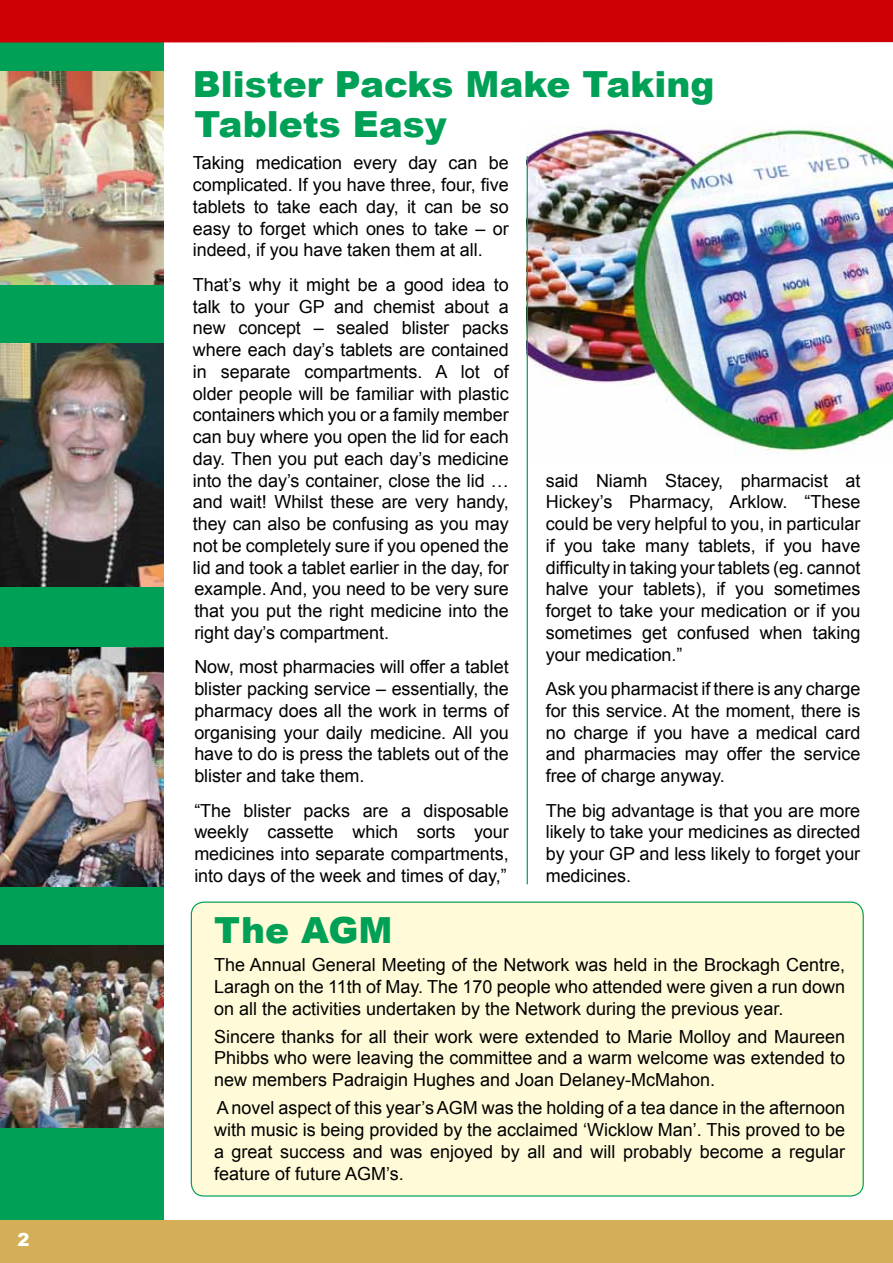
<style>
.page{position:relative;width:893px;height:1263px;background:#fff}
.page>*{position:absolute;margin:0;border:0;box-sizing:border-box;transform-origin:0 0}
.t1{font:900 36px/39.6px "Arial";color:#00a057}
.t2{font:18px/21.8px "Arial";letter-spacing:-.005em;color:#000;text-align:justify}
.t3{font:900 18px "Arial";color:#fff}
</style>
<div class="page">
<div style="left:0;top:43px;width:163px;height:1190px;background:#00a057"></div>
<div style="left:0;top:0;width:893px;height:43px;background:#ce0006"></div>
<div style="left:0;top:1220px;width:893px;height:43px;background:#d5af58"></div>
<div style="left:191px;top:902px;width:672px;height:294px;background:#fffbd8;border-radius:13px"></div>
<img style="left:0;top:344px;width:163px;height:242px">
<img style="left:527px;top:126px;width:366px;height:328px">
<hr style="left:527px;top:156px;width:1px;height:728px;background:#00a057">
<img style="left:0;top:647px;width:163px;height:240px">
<img style="left:0;top:946px;width:163px;height:181px">
<img style="left:0;top:72px;width:163px;height:212px">
<p class="t3" style="left:17px;top:1230px;width:14px">2</p>
<h1 class="t1" style="left:193px;top:65px;width:523px">Blister Packs Make Taking<br>Tablets Easy</h1>
<p class="t2" style="left:193px;top:152px;width:317px">Taking medication every day can be complicated. If you have three, four, five tablets to take each day, it can be so easy to forget which ones to take – or indeed, if you have taken them at all.</p>
<p class="t2" style="left:193px;top:274px;width:317px">That’s why it might be a good idea to talk to your GP and chemist about a new concept – sealed blister packs where each day’s tablets are contained in separate compartments. A lot of older people will be familiar with plastic containers which you or a family member can buy where you open the lid for each day. Then you put each day’s medicine into the day’s container, close the lid … and wait! Whilst these are very handy, they can also be confusing as you may not be completely sure if you opened the lid and took a tablet earlier in the day, for example. And, you need to be very sure that you put the right medicine into the right day’s compartment.</p>
<p class="t2" style="left:194px;top:656px;width:316px">Now, most pharmacies will offer a tablet blister packing service – essentially, the pharmacy does all the work in terms of organising your daily medicine. All you have to do is press the tablets out of the blister and take them.</p>
<p class="t2" style="left:194px;top:799px;width:316px">“The blister packs are a disposable weekly cassette which sorts your medicines into separate compartments, into days of the week and times of day,”</p>
<p class="t2" style="left:546px;top:470px;width:316px">said Niamh Stacey, pharmacist at Hickey’s Pharmacy, Arklow. “These could be very helpful to you, in particular if you take many tablets, if you have difficulty in taking your tablets (eg. cannot halve your tablets), if you sometimes forget to take your medication or if you sometimes get confused when taking your medication.”</p>
<p class="t2" style="left:546px;top:678px;width:316px">Ask you pharmacist if there is any charge for this service. At the moment, there is no charge if you have a medical card and pharmacies may offer the service free of charge anyway.</p>
<p class="t2" style="left:546px;top:799px;width:316px">The big advantage is that you are more likely to take your medicines as directed by your GP and less likely to forget your medicines.</p>
<h1 class="t1" style="left:214px;top:911px;width:180px">The AGM</h1>
<p class="t2" style="left:214px;top:954px;width:633px">The Annual General Meeting of the Network was held in the Brockagh Centre, Laragh on the 11th of May. The 170 people who attended were given a run down on all the activities undertaken by the Network during the previous year.</p>
<p class="t2" style="left:214px;top:1026px;width:633px">Sincere thanks for all their work were extended to Marie Molloy and Maureen Phibbs who were leaving the committee and a warm welcome was extended to new members Padraigin Hughes and Joan Delaney-McMahon.</p>
<p class="t2" style="left:214px;top:1097px;width:633px">A novel aspect of this year’s AGM was the holding of a tea dance in the afternoon with music is being provided by the acclaimed ‘Wicklow Man’. This proved to be a great success and was enjoyed by all and will probably become a regular feature of future AGM’s.</p>
</div>
